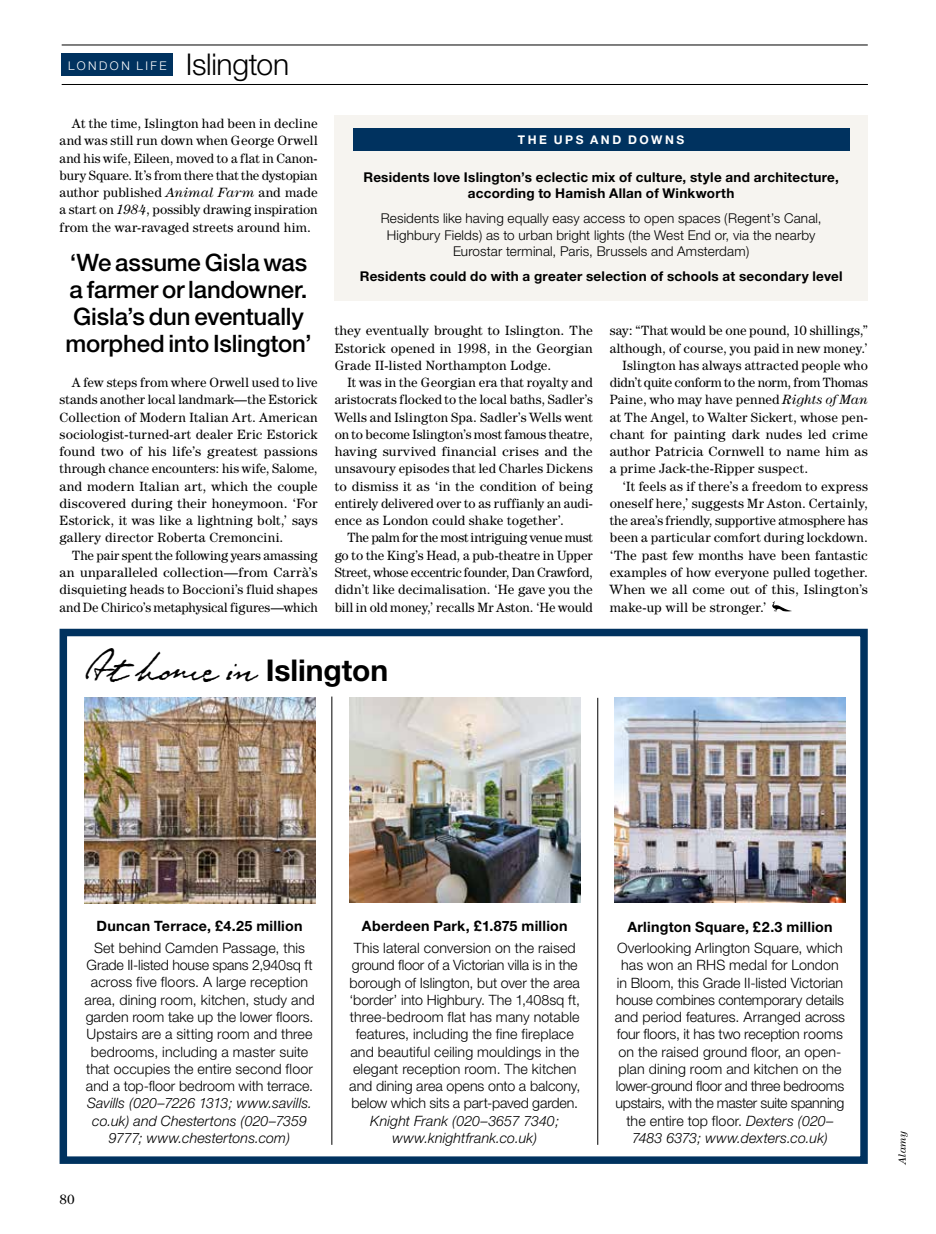
<style>
.page{position:relative;width:936px;height:1234px;background:#fff}
.page>*{position:absolute;margin:0;border:0;box-sizing:border-box;transform-origin:0 0}
.t1{font:700 30px "Helvetica Neue";letter-spacing:-.005em;color:#000}
.t2{font:300 30px "Helvetica Neue";letter-spacing:-.01em;color:#000}
.t3{font:500 24px/27px "Helvetica Neue";letter-spacing:-.01em;color:#000;text-align:center}
.t4{font:300 14.25px/17.2px "Helvetica Neue";color:#000;text-align:center}
.t5{font:italic 300 14.25px/17.2px "Helvetica Neue";letter-spacing:.005em;color:#000;text-align:center}
.t6{font:700 14.25px "Helvetica Neue";letter-spacing:.015em;color:#000}
.t7{font:13.5px/17.2px "Century IT Cby BT";letter-spacing:.01em;color:#000;text-align:justify}
.t8{font:300 13.5px/16.5px "Helvetica Neue";letter-spacing:.01em;color:#000;text-align:center}
.t9{font:700 13.5px/16.5px "Helvetica Neue";letter-spacing:.02em;color:#000;text-align:center}
.t10{font:13.5px "Century IT Cby BT";letter-spacing:-.01em;color:#000}
.t11{font:13.5px "Century IT Cby BT";letter-spacing:-.025em;color:#000}
.t12{font:700 12px "Helvetica Neue";letter-spacing:.215em;color:#fff}
.t13{font:300 12px "Helvetica Neue";letter-spacing:.21em;color:#fff}
.t14{font:italic 10.5px "Century IT Cby BT";color:#000}
.s1{font-style:italic}
.s2{font-family:"JP2 LT Pro";font-weight:400;font-size:40.95px}
</style>
<div class="page">
<div style="left:334px;top:116px;width:533px;height:185px;background:#f6f4f0"></div>
<div style="left:62px;top:54px;width:111px;height:22px;background:#00325f"></div>
<hr style="left:62px;top:84px;width:805px;height:1px;background:#000">
<hr style="left:62px;top:45px;width:805px;height:1px;background:#000">
<div style="left:353px;top:128px;width:496px;height:22px;background:#00325f"></div>
<div style="left:60px;top:628px;width:807px;height:535px;border:8px solid #00325f"></div>
<hr style="left:331px;top:696px;width:1px;height:448px;background:#000">
<hr style="left:597px;top:697px;width:1px;height:447px;background:#000">
<img style="left:84px;top:697px;width:231px;height:205px">
<img style="left:349px;top:697px;width:231px;height:205px">
<img style="left:614px;top:697px;width:231px;height:205px">
<svg style="left:772px;top:601px;width:19px;height:10px"></svg>
<p class="t13" style="left:68px;top:58px;width:100px">LONDON LIFE</p>
<h1 class="t2" style="left:186px;top:46px;width:105px">Islington</h1>
<p class="t7" style="left:60px;top:115px;width:259px;text-indent:13px">At the time, Islington had been in decline and was still run down when George Orwell and his wife, Eileen, moved to a flat in Canon&shy;bury Square. It’s from there that the dystopian author published <span class="s1">Animal Farm</span> and made a start on <span class="s1">1984</span>, possibly drawing inspiration from the war-ravaged streets around him.</p>
<h2 class="t3" style="left:65px;top:248px;width:248px">‘We assume Gisla was a farmer or landowner.<br>Gisla’s dun eventually morphed into Islington’</h2>
<p class="t7" style="left:60px;top:373px;width:259px;text-indent:13px">A few steps from where Orwell used to live stands another local landmark—the Estorick Collection of Modern Italian Art. American sociologist-turned-art dealer Eric Estorick found two of his life’s greatest passions through chance encounters: his wife, Salome, and modern Italian art, which the couple discovered during their honeymoon. ‘For Estorick, it was like a lightning bolt,’ says gallery director Roberta Cremoncini.</p>
<p class="t7" style="left:60px;top:546px;width:259px;text-indent:13px">The pair spent the following years amassing an unparalleled collection—from Carrà’s disquieting heads to Boccioni’s fluid shapes and De Chirico’s metaphysical figures—which</p>
<p class="t12" style="left:518px;top:132px;width:168px">THE UPS AND DOWNS</p>
<p class="t9" style="left:363px;top:168px;width:477px">Residents love Islington’s eclectic mix of culture, style and architecture, according to Hamish Allan of Winkworth</p>
<p class="t8" style="left:380px;top:210px;width:442px">Residents like having equally easy access to open spaces (Regent’s Canal,<br>Highbury Fields) as to urban bright lights (the West End or, via the nearby<br>Eurostar terminal, Paris, Brussels and Amsterdam)</p>
<p class="t9" style="left:360px;top:268px;width:484px">Residents could do with a greater selection of schools at secondary level</p>
<p class="t7" style="left:334px;top:322px;width:259px">they eventually brought to Islington. The Estorick opened in 1998, in the Georgian Grade II-listed Northampton Lodge.</p>
<p class="t7" style="left:334px;top:373px;width:259px;text-indent:13px">It was in the Georgian era that royalty and aristocrats flocked to the local baths, Sadler’s Wells and Islington Spa. Sadler’s Wells went on to become Islington’s most famous theatre, having survived financial crises and the unsavoury episodes that led Charles Dickens to dismiss it as ‘in the condition of being entirely delivered over to as ruffianly an audi&shy;ence as London could shake together’.</p>
<p class="t7" style="left:334px;top:529px;width:259px;text-indent:13px">The palm for the most intriguing venue must go to the King’s Head, a pub-theatre in Upper Street, whose eccentric founder, Dan Crawford, didn’t like decimalisation. ‘He gave you the bill in old money,’ recalls Mr Aston. ‘He would</p>
<p class="t7" style="left:609px;top:322px;width:259px">say: “That would be one pound, 10 shillings,”</p>
<p class="t7" style="left:609px;top:339px;width:259px">although, of course, you paid in new money.’</p>
<p class="t7" style="left:622px;top:356px;width:247px">Islington has always attracted people who</p>
<p class="t11" style="left:609px;top:374px;width:259px">didn’t quite conform to the norm, from Thomas</p>
<p class="t7" style="left:609px;top:391px;width:259px">Paine, who may have penned <span class="s1">Rights of Man</span></p>
<p class="t7" style="left:609px;top:408px;width:259px">at The Angel, to Walter Sickert, whose pen-</p>
<p class="t7" style="left:609px;top:425px;width:259px">chant for painting dark nudes led crime</p>
<p class="t7" style="left:609px;top:442px;width:259px">author Patricia Cornwell to name him as</p>
<p class="t7" style="left:609px;top:460px;width:200px">a prime Jack-the-Ripper suspect.</p>
<p class="t7" style="left:622px;top:477px;width:247px">‘It feels as if there’s a freedom to express</p>
<p class="t7" style="left:609px;top:494px;width:259px">oneself here,’ suggests Mr Aston. Certainly,</p>
<p class="t10" style="left:609px;top:512px;width:259px">the area’s friendly, supportive atmosphere has</p>
<p class="t7" style="left:609px;top:529px;width:259px">been a particular comfort during lockdown.</p>
<p class="t7" style="left:609px;top:546px;width:259px">‘The past few months have been fantastic</p>
<p class="t7" style="left:609px;top:563px;width:259px">examples of how everyone pulled together.</p>
<p class="t7" style="left:609px;top:580px;width:259px">When we all come out of this, Islington’s</p>
<p class="t7" style="left:609px;top:598px;width:158px">make-up will be stronger.’</p>
<h1 class="t1" style="left:84px;top:651px;width:306px"><span class="s2">At home in</span> Islington</h1>
<p class="t6" style="left:97px;top:917px;width:207px">Duncan Terrace, £4.25 million</p>
<p class="t4" style="left:84px;top:938px;width:232px">Set behind Camden Passage, this Grade II-listed house spans 2,940sq ft across five floors. A large reception area, dining room, kitchen, study and garden room take up the lower floors.<br>Upstairs are a sitting room and three bedrooms, including a master suite that occupies the entire second floor and a top-floor bedroom with terrace.</p>
<p class="t5" style="left:87px;top:1094px;width:227px">Savills (020–7226 1313; www.savills. co.uk) and Chestertons (020–7359<br>9777; www.chestertons.com)</p>
<p class="t7" style="left:60px;top:1190px;width:17px">80</p>
<p class="t6" style="left:362px;top:917px;width:207px">Aberdeen Park, £1.875 million</p>
<p class="t4" style="left:349px;top:938px;width:233px">This lateral conversion on the raised ground floor of a Victorian villa is in the borough of Islington, but over the area ‘border’ into Highbury. The 1,408sq ft, three-bedroom flat has many notable features, including the fine fireplace and beautiful ceiling mouldings in the elegant reception room. The kitchen and dining area opens onto a balcony, below which sits a part-paved garden.</p>
<p class="t5" style="left:370px;top:1111px;width:190px">Knight Frank (020–3657 7340; www.knightfrank.co.uk)</p>
<p class="t6" style="left:627px;top:917px;width:207px">Arlington Square, £2.3 million</p>
<p class="t4" style="left:615px;top:938px;width:231px">Overlooking Arlington Square, which has won an RHS medal for London in Bloom, this Grade II-listed Victorian house combines contemporary details and period features. Arranged across four floors, it has two reception rooms on the raised ground floor, an open&shy;plan dining room and kitchen on the lower-ground floor and three bedrooms upstairs, with the master suite spanning the entire top floor. <span class="s1">Dexters (020– 7483 6373; www.dexters.co.uk)</span></p>
<p class="t14" style="left:895px;top:1163px;width:34px;rotate:-90deg">Alamy</p>
</div>
